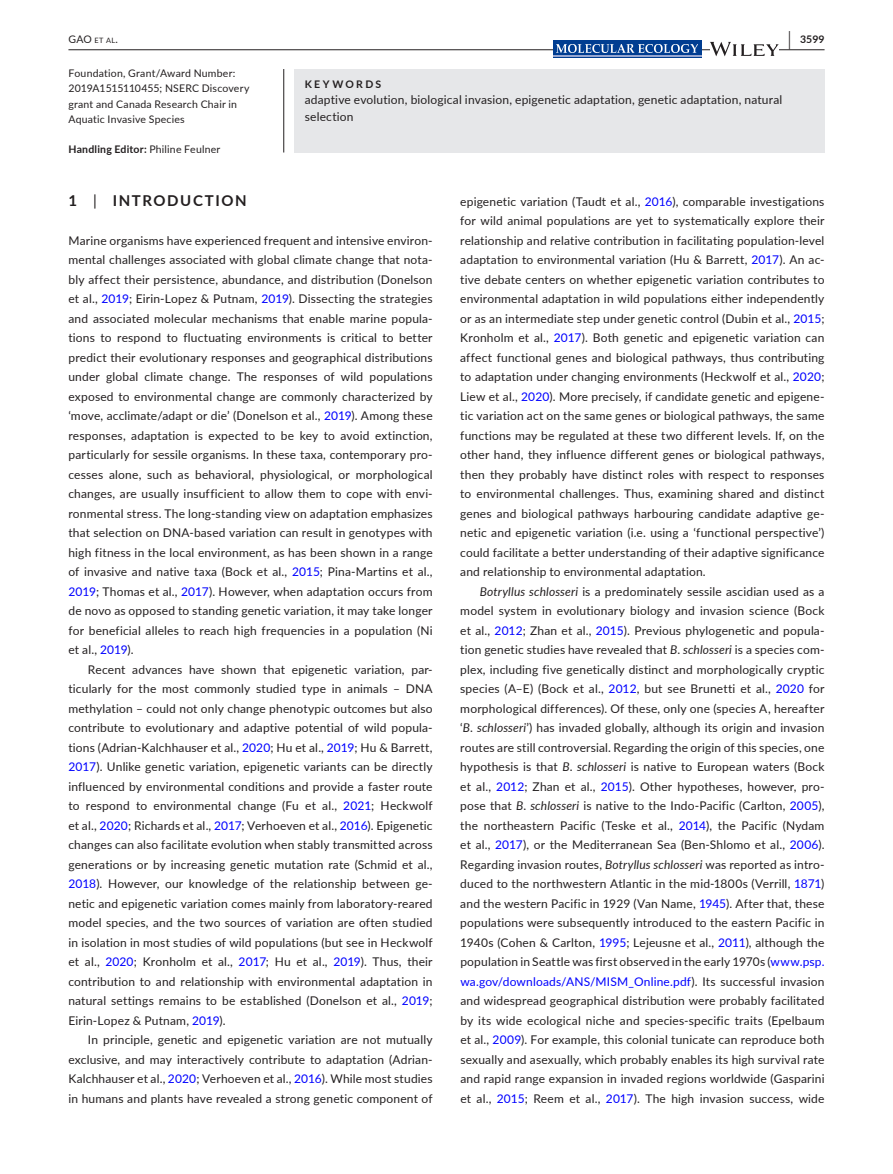
<style>
.page{position:relative;width:893px;height:1174px;background:#fff}
.page>*{position:absolute;margin:0;border:0;box-sizing:border-box;transform-origin:0 0}
.t1{font:700 15px "Lato";letter-spacing:.105em;color:#231f20}
.t2{font:12px/19.5px "Lato";letter-spacing:.015em;color:#231f20;text-align:justify}
.t3{font:10.5px/15px "Lato";letter-spacing:.02em;color:#231f20}
.t4{font:700 10.5px "Lato";letter-spacing:.02em;color:#231f20}
.t5{font:10.5px "Lato";color:#231f20}
.t6{font:700 10.5px "Lato";letter-spacing:.22em;color:#231f20}
.s1{font-size:7.35px}
.s2{font-size:19.5px}
.s3{font-weight:400}
.s4{color:#00f}
.s5{font-style:italic}
</style>
<div class="page">
<hr style="left:68px;top:49px;width:756px;height:1px;background:#231f20">
<div style="left:553px;top:41px;width:148px;height:17px;background:#003d91"></div>
<img style="left:556px;top:44px;width:142px;height:8px">
<hr style="left:553px;top:55px;width:148px;height:2px;background:#96a6d0">
<svg style="left:710px;top:42px;width:69px;height:14px"></svg>
<hr style="left:283px;top:69px;width:1px;height:83px;background:#231f20">
<div style="left:294px;top:69px;width:530px;height:83px;background:#e6e7e9"></div>
<p class="t5" style="left:68px;top:31px;width:51px">GAO <span class="s1">et al</span>.</p>
<p class="t4" style="left:789px;top:31px;width:37px"><span class="s2">|</span> 3599</p>
<p class="t3" style="left:68px;top:66px;width:183px">Foundation, Grant/Award Number:<br>2019A1515110455; NSERC Discovery grant and Canada Research Chair in<br>Aquatic Invasive Species</p>
<p class="t4" style="left:68px;top:141px;width:153px">Handling Editor: <span class="s3">Philine Feulner</span></p>
<p class="t6" style="left:305px;top:76px;width:78px">KEYWORDS</p>
<p class="t2" style="left:305px;top:91px;width:479px;line-height:16.5px">adaptive evolution, biological invasion, epigenetic adaptation, genetic adaptation, natural selection</p>
<p class="t1" style="left:68px;top:189px;width:180px">1 <span class="s3">|</span> INTRODUCTION</p>
<p class="t2" style="left:68px;top:230px;width:366px">Marine organisms have experienced frequent and intensive environ&shy;mental challenges associated with global climate change that nota&shy;bly affect their persistence, abundance, and distribution (Donelson et al., <span class="s4">2019</span>; Eirin-Lopez &amp; Putnam, <span class="s4">2019</span>). Dissecting the strategies and associated molecular mechanisms that enable marine popula&shy;tions to respond to fluctuating environments is critical to better predict their evolutionary responses and geographical distributions under global climate change. The responses of wild populations exposed to environmental change are commonly characterized by ‘move, acclimate/adapt or die’ (Donelson et al., <span class="s4">2019</span>). Among these responses, adaptation is expected to be key to avoid extinction, particularly for sessile organisms. In these taxa, contemporary pro&shy;cesses alone, such as behavioral, physiological, or morphological changes, are usually insufficient to allow them to cope with envi&shy;ronmental stress. The long-standing view on adaptation emphasizes that selection on DNA-based variation can result in genotypes with high fitness in the local environment, as has been shown in a range of invasive and native taxa (Bock et al., <span class="s4">2015</span>; Pina-Martins et al., <span class="s4">2019</span>; Thomas et al., <span class="s4">2017</span>). However, when adaptation occurs from de novo as opposed to standing genetic variation, it may take longer for beneficial alleles to reach high frequencies in a population (Ni et al., <span class="s4">2019</span>).</p>
<p class="t2" style="left:68px;top:659px;width:366px;text-indent:20px">Recent advances have shown that epigenetic variation, par&shy;ticularly for the most commonly studied type in animals – DNA methylation – could not only change phenotypic outcomes but also contribute to evolutionary and adaptive potential of wild popula&shy;tions (Adrian-Kalchhauser et al., <span class="s4">2020</span>; Hu et al., <span class="s4">2019</span>; Hu &amp; Barrett, <span class="s4">2017</span>). Unlike genetic variation, epigenetic variants can be directly influenced by environmental conditions and provide a faster route to respond to environmental change (Fu et al., <span class="s4">2021</span>; Heckwolf et al., <span class="s4">2020</span>; Richards et al., <span class="s4">2017</span>; Verhoeven et al., <span class="s4">2016</span>). Epigenetic changes can also facilitate evolution when stably transmitted across generations or by increasing genetic mutation rate (Schmid et al., <span class="s4">2018</span>). However, our knowledge of the relationship between ge&shy;netic and epigenetic variation comes mainly from laboratory-reared model species, and the two sources of variation are often studied in isolation in most studies of wild populations (but see in Heckwolf et al., <span class="s4">2020</span>; Kronholm et al., <span class="s4">2017</span>; Hu et al., <span class="s4">2019</span>). Thus, their contribution to and relationship with environmental adaptation in natural settings remains to be established (Donelson et al., <span class="s4">2019</span>; Eirin-Lopez &amp; Putnam, <span class="s4">2019</span>).</p>
<p class="t2" style="left:68px;top:1029px;width:366px;text-indent:20px">In principle, genetic and epigenetic variation are not mutually exclusive, and may interactively contribute to adaptation (Adrian-Kalchhauser et al., <span class="s4">2020</span>; Verhoeven et al., <span class="s4">2016</span>). While most studies in humans and plants have revealed a strong genetic component of</p>
<p class="t2" style="left:460px;top:191px;width:366px">epigenetic variation (Taudt et al., <span class="s4">2016</span>), comparable investigations for wild animal populations are yet to systematically explore their relationship and relative contribution in facilitating population-level adaptation to environmental variation (Hu &amp; Barrett, <span class="s4">2017</span>). An ac&shy;tive debate centers on whether epigenetic variation contributes to environmental adaptation in wild populations either independently or as an intermediate step under genetic control (Dubin et al., <span class="s4">2015</span>; Kronholm et al., <span class="s4">2017</span>). Both genetic and epigenetic variation can affect functional genes and biological pathways, thus contributing to adaptation under changing environments (Heckwolf et al., <span class="s4">2020</span>; Liew et al., <span class="s4">2020</span>). More precisely, if candidate genetic and epigene&shy;tic variation act on the same genes or biological pathways, the same functions may be regulated at these two different levels. If, on the other hand, they influence different genes or biological pathways, then they probably have distinct roles with respect to responses to environmental challenges. Thus, examining shared and distinct genes and biological pathways harbouring candidate adaptive ge&shy;netic and epigenetic variation (i.e. using a ‘functional perspective’) could facilitate a better understanding of their adaptive significance and relationship to environmental adaptation.</p>
<p class="t2" style="left:460px;top:581px;width:366px;text-indent:20px"><span class="s5">Botryllus schlosseri</span> is a predominately sessile ascidian used as a model system in evolutionary biology and invasion science (Bock et al., <span class="s4">2012</span>; Zhan et al., <span class="s4">2015</span>). Previous phylogenetic and popula&shy;tion genetic studies have revealed that <span class="s5">B</span>. <span class="s5">schlosseri</span> is a species com&shy;plex, including five genetically distinct and morphologically cryptic species (A–E) (Bock et al., <span class="s4">2012</span>, but see Brunetti et al., <span class="s4">2020</span> for morphological differences). Of these, only one (species A, hereafter ‘<span class="s5">B</span>. <span class="s5">schlosseri</span>’) has invaded globally, although its origin and invasion routes are still controversial. Regarding the origin of this species, one hypothesis is that <span class="s5">B</span>. <span class="s5">schlosseri</span> is native to European waters (Bock et al., <span class="s4">2012</span>; Zhan et al., <span class="s4">2015</span>). Other hypotheses, however, pro&shy;pose that <span class="s5">B</span>. <span class="s5">schlosseri</span> is native to the Indo-Pacific (Carlton, <span class="s4">2005</span>), the northeastern Pacific (Teske et al., <span class="s4">2014</span>), the Pacific (Nydam et al., <span class="s4">2017</span>), or the Mediterranean Sea (Ben-Shlomo et al., <span class="s4">2006</span>).<br>Regarding invasion routes, <span class="s5">Botryllus schlosseri</span> was reported as intro&shy;duced to the northwestern Atlantic in the mid-1800s (Verrill, <span class="s4">1871</span>) and the western Pacific in 1929 (Van Name, <span class="s4">1945</span>). After that, these populations were subsequently introduced to the eastern Pacific in 1940s (Cohen &amp; Carlton, <span class="s4">1995</span>; Lejeusne et al., <span class="s4">2011</span>), although the population in Seattle was first observed in the early 1970s (<span class="s4">www.psp. wa.gov/downloads/ANS/MISM_Online.pdf</span>). Its successful invasion and widespread geographical distribution were probably facilitated by its wide ecological niche and species-specific traits (Epelbaum et al., <span class="s4">2009</span>). For example, this colonial tunicate can reproduce both sexually and asexually, which probably enables its high survival rate and rapid range expansion in invaded regions worldwide (Gasparini et al., <span class="s4">2015</span>; Reem et al., <span class="s4">2017</span>). The high invasion success, wide</p>
</div>
